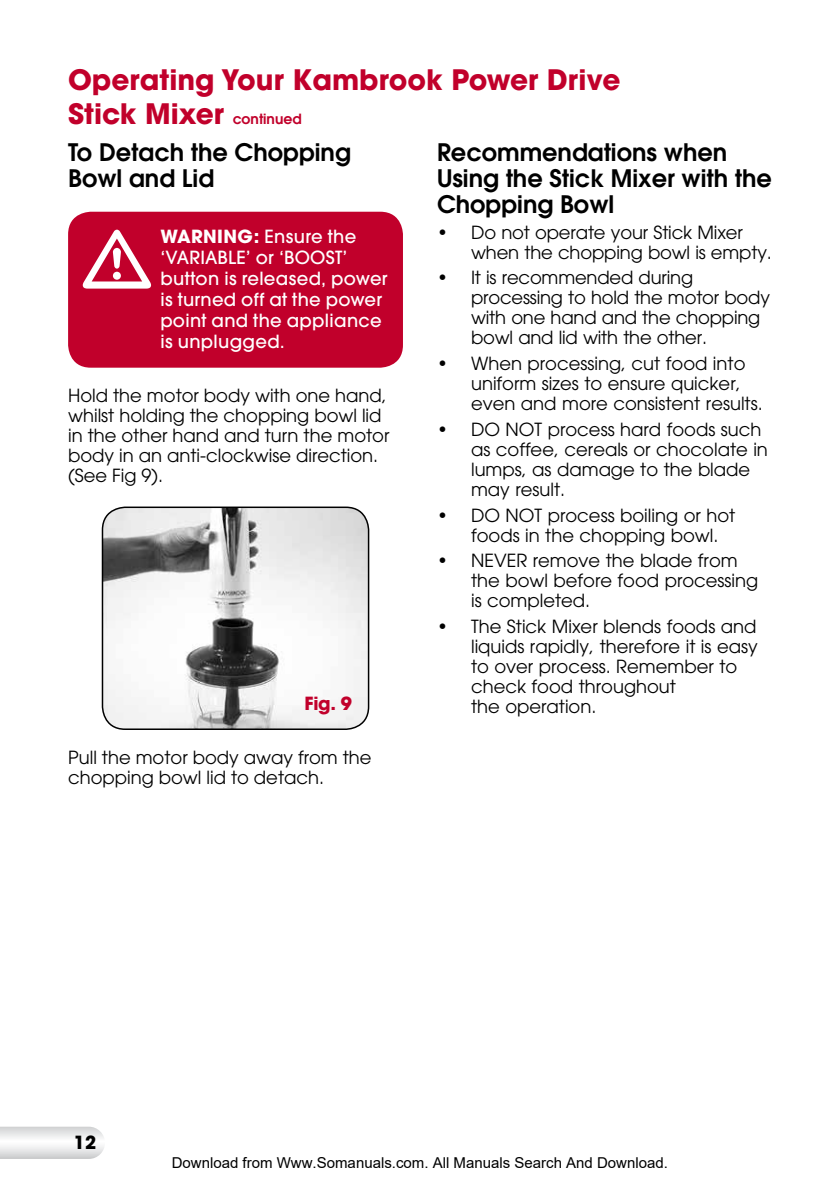
<style>
.page{position:relative;width:840px;height:1191px;background:#fff}
.page>*{position:absolute;margin:0;border:0;box-sizing:border-box;transform-origin:0 0}
.t1{font:700 28px/33.6px "Avant Garde";color:#c1002b}
.t2{font:600 24px/26px "Avant Garde LT";color:#000}
.t3{font:18px/20px "Avant Garde LT";color:#000}
.t4{font:500 18px/21px "Avant Garde";letter-spacing:.015em;color:#fff}
.t5{font:700 18px "Avant Garde";color:#c1002b}
.t6{font:700 18px "Avant Garde";color:#000}
.t7{font:15px "Arial";color:#000}
.s1{font-family:"Avant Garde LT";font-weight:600;font-size:14px}
.s2{font-family:"Avant Garde";font-weight:500}
.s3{font-weight:700}
</style>
<div class="page">
<svg style="left:0;top:1126px;width:104px;height:32px"></svg>
<div style="left:68px;top:212px;width:335px;height:156px;background:#c1002b;border-radius:23px"></div>
<svg style="left:83px;top:230px;width:68px;height:58px"></svg>
<img style="left:102px;top:507px;width:266px;height:222px">
<div style="left:102px;top:506px;width:267px;height:224px;border:2px solid #000;border-radius:23px"></div>
<h1 class="t1" style="left:68px;top:63px;width:554px">Operating Your Kambrook Power Drive<br>Stick Mixer <span class="s1">continued</span></h1>
<h2 class="t2" style="left:437px;top:139px;width:336px">Recommendations when<br>Using the Stick Mixer with the<br>Chopping Bowl</h2>
<p class="t3" style="left:471px;top:222px;width:302px;text-indent:-34px"><span class="s2">•</span> Do not operate your Stick Mixer when the chopping bowl is empty.</p>
<p class="t3" style="left:471px;top:268px;width:300px;text-indent:-34px"><span class="s2">•</span> It is recommended during processing to hold the motor body with one hand and the chopping bowl and lid with the other.</p>
<p class="t3" style="left:471px;top:353px;width:293px;text-indent:-34px"><span class="s2">•</span> When processing, cut food into uniform sizes to ensure quicker, even and more consistent results.</p>
<p class="t3" style="left:471px;top:419px;width:298px;text-indent:-34px"><span class="s2">•</span> DO NOT process hard foods such as coffee, cereals or chocolate in lumps, as damage to the blade may result.</p>
<p class="t3" style="left:471px;top:505px;width:265px;text-indent:-34px"><span class="s2">•</span> DO NOT process boiling or hot foods in the chopping bowl.</p>
<p class="t3" style="left:471px;top:550px;width:288px;text-indent:-34px"><span class="s2">•</span> NEVER remove the blade from the bowl before food processing is completed.</p>
<p class="t3" style="left:471px;top:616px;width:288px;text-indent:-34px"><span class="s2">•</span> The Stick Mixer blends foods and liquids rapidly, therefore it is easy to over process. Remember to check food throughout<br>the operation.</p>
<h2 class="t2" style="left:68px;top:139px;width:284px">To Detach the Chopping<br>Bowl and Lid</h2>
<p class="t4" style="left:160px;top:226px;width:229px"><span class="s3">WARNING:</span> Ensure the ‘VARIABLE’ or ‘BOOST’ button is released, power is turned off at the power point and the appliance is unplugged.</p>
<p class="t3" style="left:68px;top:385px;width:323px">Hold the motor body with one hand, whilst holding the chopping bowl lid in the other hand and turn the motor body in an anti-clockwise direction. (See Fig 9).</p>
<p class="t5" style="left:304px;top:692px;width:49px">Fig. 9</p>
<p class="t3" style="left:68px;top:747px;width:305px">Pull the motor body away from the chopping bowl lid to detach.</p>
<p class="t6" style="left:74px;top:1131px;width:24px">12</p>
<p class="t7" style="left:172px;top:1154px;width:497px">Download from Www.Somanuals.com. All Manuals Search And Download.</p>
</div>
